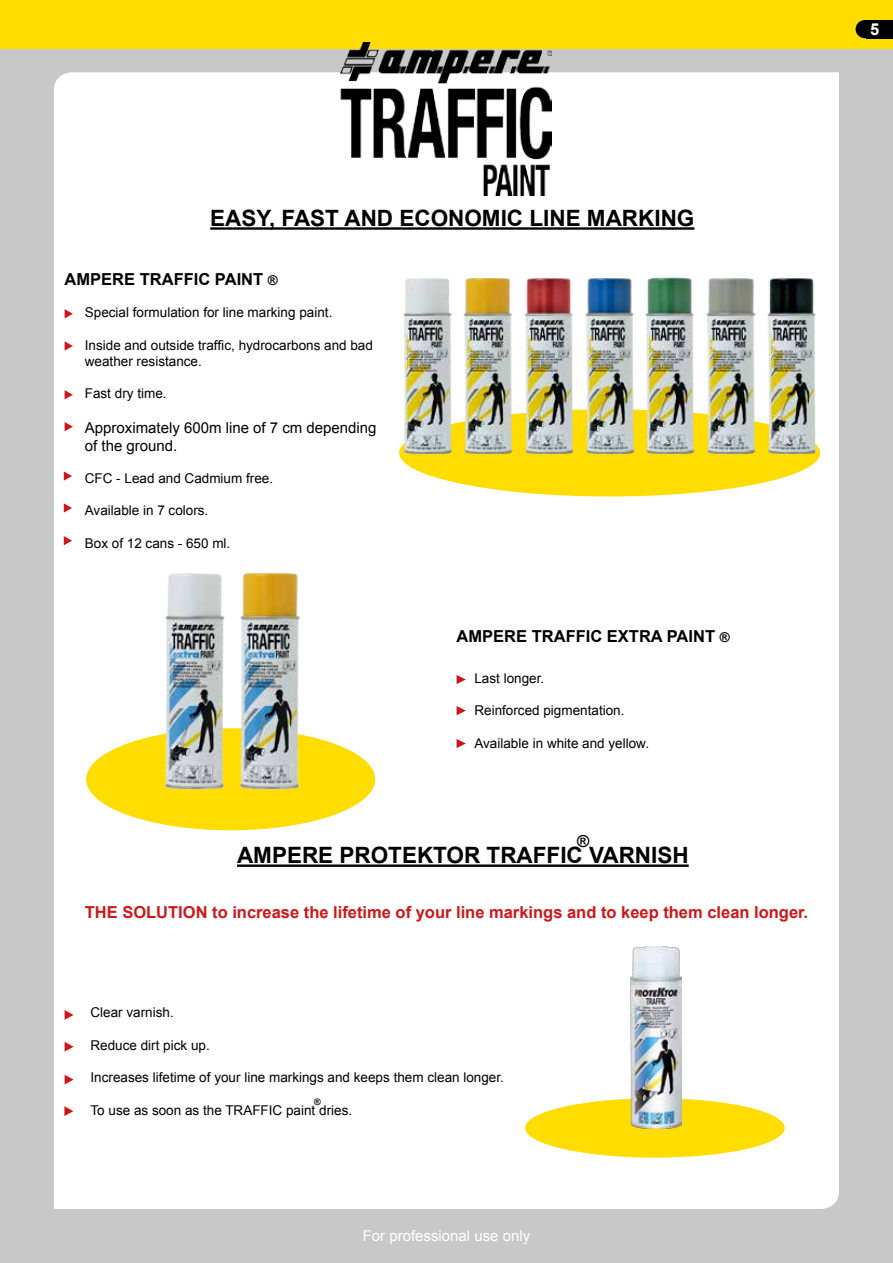
<style>
.page{position:relative;width:893px;height:1263px;background:#fff}
.page>*{position:absolute;margin:0;border:0;box-sizing:border-box;transform-origin:0 0}
.t1{font:700 22.5px "Arial";color:#000}
.t2{font:700 16.5px "Arial";color:#cd171a}
.t3{font:700 16.5px "Arial";color:#000}
.t4{font:700 16.5px "Arial";color:#fff}
.t5{font:15px/18px "Arial";color:#000}
.t6{font:15px "Arial";color:#fff}
.t7{font:13.5px/16.2px "Arial";color:#000}
.t8{font:700 9px "Arial";color:#000}
.s1{font-size:13.5px}
</style>
<div class="page">
<div style="left:0;top:47px;width:893px;height:1216px;background:#c8c8c8"></div>
<div style="left:0;top:0;width:893px;height:49px;background:#fd0"></div>
<div style="left:54px;top:72px;width:785px;height:1137px;background:#fff"></div>
<img style="left:341px;top:42px;width:210px;height:153px">
<hr style="left:210px;top:227px;width:484px;height:3px;background:#000">
<div style="left:86px;top:728px;width:289px;height:102px;background:#fd0;border-radius:50%"></div>
<img style="left:149px;top:559px;width:166px;height:232px">
<svg style="left:457px;top:706px;width:9px;height:9px"></svg>
<svg style="left:457px;top:739px;width:9px;height:9px"></svg>
<svg style="left:457px;top:675px;width:9px;height:9px"></svg>
<div style="left:399px;top:409px;width:421px;height:87px;background:#fd0;border-radius:50%"></div>
<img style="left:395px;top:276px;width:428px;height:178px">
<hr style="left:237px;top:864px;width:452px;height:3px;background:#000">
<div style="left:525px;top:1098px;width:260px;height:60px;background:#fd0;border-radius:50%"></div>
<img style="left:630px;top:946px;width:51px;height:182px">
<svg style="left:65px;top:1010px;width:9px;height:10px"></svg>
<svg style="left:65px;top:1042px;width:9px;height:10px"></svg>
<svg style="left:65px;top:1075px;width:9px;height:9px"></svg>
<div style="left:867px;top:20px;width:26px;height:18px;background:#000"></div>
<div style="left:855px;top:20px;width:19px;height:18px;background:#000;border-radius:50%"></div>
<svg style="left:64px;top:1106px;width:9px;height:10px"></svg>
<svg style="left:65px;top:341px;width:8px;height:10px"></svg>
<svg style="left:65px;top:390px;width:8px;height:9px"></svg>
<svg style="left:65px;top:422px;width:8px;height:9px"></svg>
<svg style="left:65px;top:309px;width:8px;height:9px"></svg>
<svg style="left:64px;top:471px;width:8px;height:10px"></svg>
<svg style="left:64px;top:503px;width:8px;height:10px"></svg>
<svg style="left:64px;top:536px;width:8px;height:9px"></svg>
<p class="t4" style="left:870px;top:18px;width:11px">5</p>
<h1 class="t1" style="left:210px;top:203px;width:486px">EASY, FAST AND ECONOMIC LINE MARKING</h1>
<p class="t3" style="left:65px;top:268px;width:215px">AMPERE TRAFFIC PAINT <span class="s1">®</span></p>
<p class="t7" style="left:85px;top:305px;width:249px">Special formulation for line marking paint.</p>
<p class="t7" style="left:85px;top:337px;width:290px">Inside and outside traffic, hydrocarbons and bad weather resistance.</p>
<p class="t7" style="left:85px;top:386px;width:83px">Fast dry time.</p>
<p class="t5" style="left:85px;top:418px;width:293px">Approximately 600m line of 7 cm depending of the ground.</p>
<p class="t7" style="left:85px;top:470px;width:190px">CFC - Lead and Cadmium free.</p>
<p class="t7" style="left:85px;top:503px;width:125px">Available in 7 colors.</p>
<p class="t7" style="left:85px;top:535px;width:147px">Box of 12 cans - 650 ml.</p>
<p class="t3" style="left:457px;top:626px;width:275px">AMPERE TRAFFIC EXTRA PAINT <span class="s1">®</span></p>
<p class="t7" style="left:474px;top:670px;width:71px">Last longer.</p>
<p class="t7" style="left:474px;top:703px;width:152px">Reinforced pigmentation.</p>
<p class="t7" style="left:474px;top:735px;width:176px">Available in white and yellow.</p>
<p class="t3" style="left:577px;top:830px;width:14px">®</p>
<h1 class="t1" style="left:237px;top:840px;width:453px">AMPERE PROTEKTOR TRAFFIC VARNISH</h1>
<p class="t2" style="left:85px;top:901px;width:725px">THE SOLUTION to increase the lifetime of your line markings and to keep them clean longer.</p>
<p class="t7" style="left:91px;top:1005px;width:85px">Clear varnish.</p>
<p class="t7" style="left:91px;top:1037px;width:121px">Reduce dirt pick up.</p>
<p class="t7" style="left:91px;top:1069px;width:415px">Increases lifetime of your line markings and keeps them clean longer.</p>
<p class="t7" style="left:91px;top:1102px;width:263px">To use as soon as the TRAFFIC paint dries.</p>
<p class="t8" style="left:314px;top:1096px;width:8px">®</p>
<p class="t6" style="left:363px;top:1226px;width:169px">For professional use only</p>
</div>
